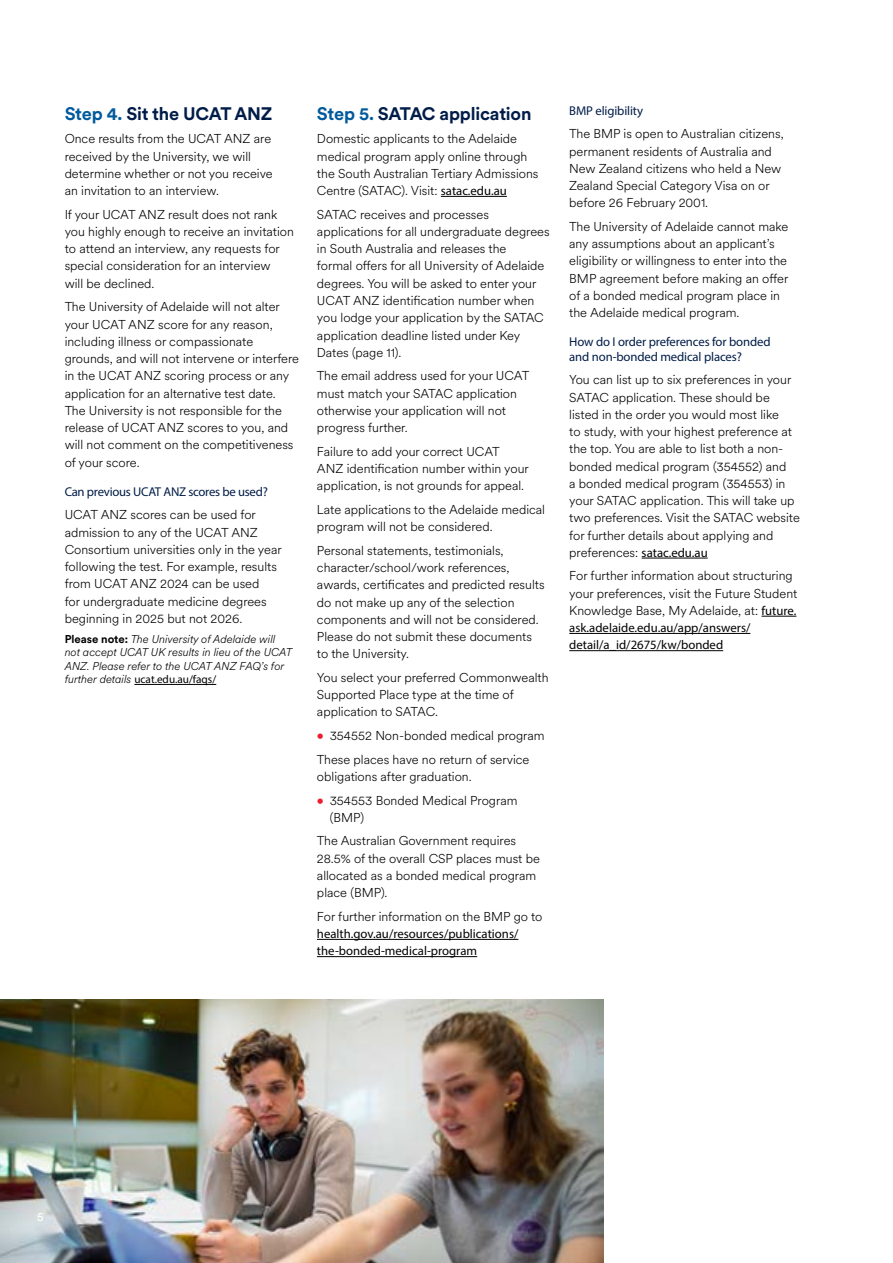
<style>
.page{position:relative;width:893px;height:1263px;background:#fff}
.page>*{position:absolute;margin:0;border:0;box-sizing:border-box;transform-origin:0 0}
.t1{font:700 18px "Circular XX";letter-spacing:-.01em;color:#001c48}
.t2{font:300 12.75px/17.2px "Circular XX";color:#000}
.t3{font:12.75px/17.2px "Myriad Pro";color:#000}
.t4{font:12.75px/14.2px "Myriad Pro";letter-spacing:-.01em;color:#001c48}
.t5{font:12px "Circular XX";color:#fff}
.t6{font:italic 300 11.25px/13.5px "Circular XX";color:#000}
.t7{font:11.25px "Myriad Pro";color:#000}
.s1{color:#005a9c}
.s2{font-weight:700;font-style:normal}
.s3{font-family:"Circular XX";font-weight:300;font-style:italic}
.s4{font-family:"Myriad Pro";font-weight:400}
.s5{font-weight:700;color:#ed1c2e}
</style>
<div class="page">
<img style="left:0;top:999px;width:603px;height:264px">
<hr style="left:134px;top:684px;width:82px;height:1px;background:#000">
<hr style="left:441px;top:196px;width:66px;height:1px;background:#000">
<hr style="left:317px;top:939px;width:201px;height:1px;background:#000">
<hr style="left:317px;top:956px;width:160px;height:1px;background:#000">
<hr style="left:642px;top:558px;width:66px;height:1px;background:#000">
<hr style="left:761px;top:616px;width:35px;height:1px;background:#000">
<hr style="left:569px;top:633px;width:181px;height:1px;background:#000">
<hr style="left:569px;top:650px;width:154px;height:1px;background:#000">
<h1 class="t1" style="left:65px;top:101px;width:209px"><span class="s1">Step 4.</span> Sit the UCAT ANZ</h1>
<p class="t2" style="left:65px;top:130px;width:210px">Once results from the UCAT ANZ are received by the University, we will determine whether or not you receive an invitation to an interview.</p>
<p class="t2" style="left:65px;top:205px;width:231px">If your UCAT ANZ result does not rank you highly enough to receive an invitation to attend an interview, any requests for special consideration for an interview<br>will be declined.</p>
<p class="t2" style="left:65px;top:298px;width:236px">The University of Adelaide will not alter your UCAT ANZ score for any reason, including illness or compassionate grounds, and will not intervene or interfere in the UCAT ANZ scoring process or any application for an alternative test date.<br>The University is not responsible for the release of UCAT ANZ scores to you, and will not comment on the competitiveness of your score.</p>
<p class="t4" style="left:65px;top:484px;width:205px">Can previous UCAT ANZ scores be used?</p>
<p class="t2" style="left:65px;top:506px;width:218px">UCAT ANZ scores can be used for admission to any of the UCAT ANZ Consortium universities only in the year following the test. For example, results from UCAT ANZ 2024 can be used<br>for undergraduate medicine degrees beginning in 2025 but not 2026.</p>
<p class="t6" style="left:65px;top:632px;width:229px"><span class="s2">Please note:</span> The University of Adelaide will not accept UCAT UK results in lieu of the UCAT<br>ANZ. Please refer to the UCAT ANZ FAQ’s for</p>
<p class="t7" style="left:65px;top:673px;width:153px"><span class="s3">further details</span> ucat.edu.au/faqs/</p>
<h1 class="t1" style="left:317px;top:101px;width:216px"><span class="s1">Step 5.</span> SATAC application</h1>
<p class="t2" style="left:317px;top:130px;width:223px">Domestic applicants to the Adelaide medical program apply online through the South Australian Tertiary Admissions Centre (SATAC). Visit: <span class="s4">satac.edu.au</span></p>
<p class="t2" style="left:317px;top:205px;width:234px">SATAC receives and processes applications for all undergraduate degrees in South Australia and releases the<br>formal offers for all University of Adelaide degrees. You will be asked to enter your UCAT ANZ identification number when you lodge your application by the SATAC application deadline listed under Key Dates (page 11).</p>
<p class="t2" style="left:317px;top:367px;width:214px">The email address used for your UCAT must match your SATAC application otherwise your application will not progress further.</p>
<p class="t2" style="left:317px;top:442px;width:213px">Failure to add your correct UCAT<br>ANZ identification number within your application, is not grounds for appeal.</p>
<p class="t2" style="left:317px;top:500px;width:230px">Late applications to the Adelaide medical program will not be considered.</p>
<p class="t2" style="left:317px;top:541px;width:229px">Personal statements, testimonials, character/school/work references, awards, certificates and predicted results do not make up any of the selection components and will not be considered.<br>Please do not submit these documents to the University.</p>
<p class="t2" style="left:317px;top:668px;width:233px">You select your preferred Commonwealth<br>Supported Place type at the time of application to SATAC.</p>
<p class="t2" style="left:317px;top:723px;width:229px;line-height:23.7px"><span class="s5">•</span> 354552 Non-bonded medical program<br>These places have no return of service</p>
<p class="t2" style="left:317px;top:767px;width:156px">obligations after graduation.</p>
<p class="t2" style="left:330px;top:791px;width:189px;text-indent:-13px"><span class="s5">•</span> 354553 Bonded Medical Program (BMP)</p>
<p class="t2" style="left:317px;top:832px;width:224px">The Australian Government requires<br>28.5% of the overall CSP places must be allocated as a bonded medical program place (BMP).</p>
<p class="t2" style="left:317px;top:907px;width:227px">For further information on the BMP go to</p>
<p class="t3" style="left:317px;top:925px;width:203px">health.gov.au/resources/publications/ the-bonded-medical-program</p>
<p class="t4" style="left:569px;top:103px;width:75px">BMP eligibility</p>
<p class="t2" style="left:569px;top:125px;width:216px">The BMP is open to Australian citizens, permanent residents of Australia and New Zealand citizens who held a New Zealand Special Category Visa on or before 26 February 2001.</p>
<p class="t2" style="left:569px;top:217px;width:221px">The University of Adelaide cannot make any assumptions about an applicant’s eligibility or willingness to enter into the BMP agreement before making an offer of a bonded medical program place in the Adelaide medical program.</p>
<p class="t4" style="left:569px;top:335px;width:203px">How do I order preferences for bonded and non-bonded medical places?</p>
<p class="t2" style="left:569px;top:371px;width:232px">You can list up to six preferences in your SATAC application. These should be listed in the order you would most like<br>to study, with your highest preference at the top. You are able to list both a non&shy;bonded medical program (354552) and<br>a bonded medical program (354553) in your SATAC application. This will take up two preferences. Visit the SATAC website for further details about applying and preferences: <span class="s4">satac.edu.au</span></p>
<p class="t2" style="left:569px;top:567px;width:229px">For further information about structuring your preferences, visit the Future Student<br>Knowledge Base, My Adelaide, at: <span class="s4">future.</span></p>
<p class="t3" style="left:569px;top:619px;width:183px">ask.adelaide.edu.au/app/answers/ detail/a_id/2675/kw/bonded</p>
<p class="t5" style="left:37px;top:1208px;width:8px">5</p>
</div>
